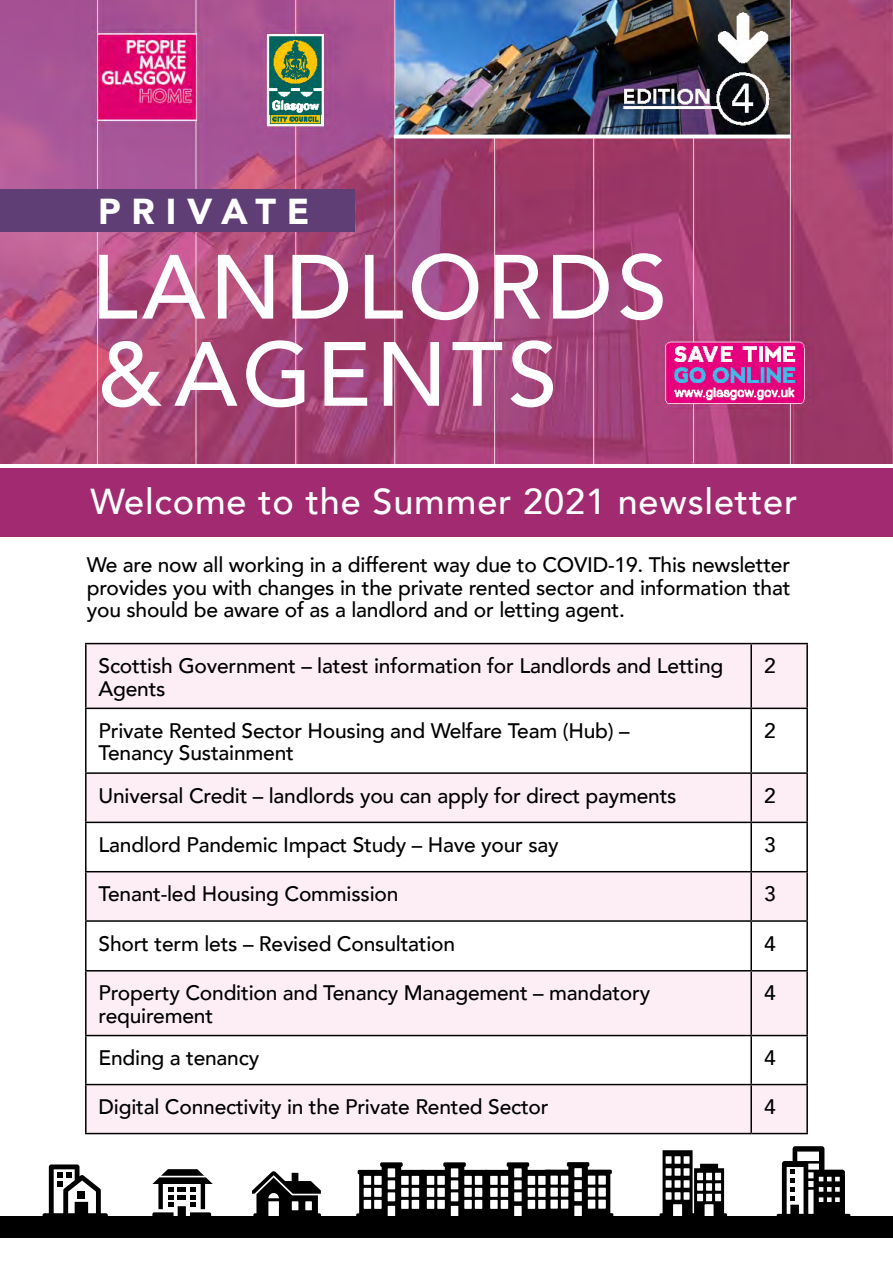
<style>
.page{position:relative;width:893px;height:1263px;background:#fff}
.page>*{position:absolute;margin:0;border:0;box-sizing:border-box;transform-origin:0 0}
.Heading_1{font:500 90px "Avenir";letter-spacing:.05em;color:#fff}
.Heading_2{font:500 36px "Avenir";letter-spacing:.025em;color:#fff}
.Heading_5{font:900 36px "Avenir";letter-spacing:.3em;color:#fff}
.Paragraph_Style_3{font:500 21px/22.5px "Avenir";letter-spacing:-.01em;color:#000}
</style>
<div class="page">
<img style="left:0;top:0;width:893px;height:463px">
<div style="left:0;top:1216px;width:893px;height:21px;background:#000"></div>
<svg style="left:777px;top:1146px;width:73px;height:70px"></svg>
<svg style="left:152px;top:1169px;width:61px;height:47px"></svg>
<svg style="left:43px;top:1164px;width:65px;height:52px"></svg>
<svg style="left:660px;top:1150px;width:67px;height:66px"></svg>
<svg style="left:252px;top:1171px;width:69px;height:45px"></svg>
<svg style="left:356px;top:1162px;width:257px;height:54px"></svg>
<div style="left:0;top:189px;width:354px;height:43px;background:#5f3e75"></div>
<div style="left:0;top:468px;width:893px;height:68px;background:#a22a70"></div>
<hr style="left:395px;top:135px;width:396px;height:3px;background:#fff">
<div style="left:87px;top:644px;width:719px;height:489px;background:#fdeef6"></div>
<svg style="left:87px;top:709px;width:719px;height:375px"></svg>
<hr style="left:85px;top:643px;width:666px;height:1px;background:#000">
<hr style="left:85px;top:644px;width:2px;height:64px;background:#000">
<hr style="left:751px;top:643px;width:57px;height:1px;background:#000">
<hr style="left:750px;top:644px;width:2px;height:64px;background:#000">
<hr style="left:806px;top:644px;width:2px;height:64px;background:#000">
<hr style="left:85px;top:708px;width:666px;height:1px;background:#000">
<hr style="left:85px;top:709px;width:2px;height:63px;background:#000">
<hr style="left:751px;top:708px;width:57px;height:1px;background:#000">
<hr style="left:750px;top:709px;width:2px;height:63px;background:#000">
<hr style="left:806px;top:709px;width:2px;height:63px;background:#000">
<hr style="left:85px;top:772px;width:666px;height:2px;background:#000">
<hr style="left:85px;top:774px;width:2px;height:48px;background:#000">
<hr style="left:751px;top:772px;width:57px;height:2px;background:#000">
<hr style="left:750px;top:774px;width:2px;height:48px;background:#000">
<hr style="left:806px;top:774px;width:2px;height:48px;background:#000">
<hr style="left:85px;top:822px;width:666px;height:1px;background:#000">
<hr style="left:85px;top:823px;width:2px;height:48px;background:#000">
<hr style="left:751px;top:822px;width:57px;height:1px;background:#000">
<hr style="left:750px;top:823px;width:2px;height:48px;background:#000">
<hr style="left:806px;top:823px;width:2px;height:48px;background:#000">
<hr style="left:85px;top:871px;width:666px;height:1px;background:#000">
<hr style="left:85px;top:872px;width:2px;height:48px;background:#000">
<hr style="left:751px;top:871px;width:57px;height:1px;background:#000">
<hr style="left:750px;top:872px;width:2px;height:48px;background:#000">
<hr style="left:806px;top:872px;width:2px;height:48px;background:#000">
<hr style="left:85px;top:920px;width:666px;height:2px;background:#000">
<hr style="left:85px;top:922px;width:2px;height:48px;background:#000">
<hr style="left:751px;top:920px;width:57px;height:2px;background:#000">
<hr style="left:750px;top:922px;width:2px;height:48px;background:#000">
<hr style="left:806px;top:922px;width:2px;height:48px;background:#000">
<hr style="left:85px;top:970px;width:666px;height:1px;background:#000">
<hr style="left:85px;top:971px;width:2px;height:64px;background:#000">
<hr style="left:751px;top:970px;width:57px;height:1px;background:#000">
<hr style="left:750px;top:971px;width:2px;height:64px;background:#000">
<hr style="left:806px;top:971px;width:2px;height:64px;background:#000">
<hr style="left:85px;top:1035px;width:666px;height:1px;background:#000">
<hr style="left:85px;top:1036px;width:2px;height:48px;background:#000">
<hr style="left:751px;top:1035px;width:57px;height:1px;background:#000">
<hr style="left:750px;top:1036px;width:2px;height:48px;background:#000">
<hr style="left:806px;top:1036px;width:2px;height:48px;background:#000">
<hr style="left:85px;top:1084px;width:666px;height:1px;background:#000">
<hr style="left:85px;top:1085px;width:2px;height:48px;background:#000">
<hr style="left:751px;top:1084px;width:57px;height:1px;background:#000">
<hr style="left:750px;top:1085px;width:2px;height:48px;background:#000">
<hr style="left:806px;top:1085px;width:2px;height:48px;background:#000">
<hr style="left:85px;top:1133px;width:666px;height:1px;background:#000">
<hr style="left:751px;top:1133px;width:57px;height:1px;background:#000">
<h5 class="Heading_5" style="left:98px;top:181px;width:213px">PRIVATE</h5>
<h1 class="Heading_1" style="left:91px;top:209px;width:578px">LANDLORDS</h1>
<h1 class="Heading_1" style="left:98px;top:297px;width:461px">&amp;AGENTS</h1>
<h2 class="Heading_2" style="left:90px;top:470px;width:708px">Welcome to the Summer 2021 newsletter</h2>
<p class="Paragraph_Style_3" style="left:87px;top:553px;width:705px;text-align:justify">We are now all working in a different way due to COVID-19. This newsletter provides you with changes in the private rented sector and information that you should be aware of as a landlord and or letting agent.</p>
<p class="Paragraph_Style_3" style="left:99px;top:653px;width:626px">Scottish Government – latest information for Landlords and Letting<br>Agents</p>
<p class="Paragraph_Style_3" style="left:764px;top:653px;width:13px">2</p>
<p class="Paragraph_Style_3" style="left:99px;top:718px;width:532px">Private Rented Sector Housing and Welfare Team (Hub) –<br>Tenancy Sustainment</p>
<p class="Paragraph_Style_3" style="left:764px;top:718px;width:13px">2</p>
<p class="Paragraph_Style_3" style="left:99px;top:783px;width:580px">Universal Credit – landlords you can apply for direct payments</p>
<p class="Paragraph_Style_3" style="left:764px;top:783px;width:13px">2</p>
<p class="Paragraph_Style_3" style="left:99px;top:832px;width:462px">Landlord Pandemic Impact Study – Have your say</p>
<p class="Paragraph_Style_3" style="left:764px;top:832px;width:13px">3</p>
<p class="Paragraph_Style_3" style="left:99px;top:881px;width:301px">Tenant-led Housing Commission</p>
<p class="Paragraph_Style_3" style="left:764px;top:881px;width:13px">3</p>
<p class="Paragraph_Style_3" style="left:99px;top:931px;width:358px">Short term lets – Revised Consultation</p>
<p class="Paragraph_Style_3" style="left:764px;top:931px;width:13px">4</p>
<p class="Paragraph_Style_3" style="left:99px;top:981px;width:553px">Property Condition and Tenancy Management – mandatory requirement</p>
<p class="Paragraph_Style_3" style="left:764px;top:980px;width:13px">4</p>
<p class="Paragraph_Style_3" style="left:99px;top:1045px;width:162px">Ending a tenancy</p>
<p class="Paragraph_Style_3" style="left:764px;top:1045px;width:13px">4</p>
<p class="Paragraph_Style_3" style="left:99px;top:1094px;width:452px">Digital Connectivity in the Private Rented Sector</p>
<p class="Paragraph_Style_3" style="left:764px;top:1094px;width:13px">4</p>
</div>
